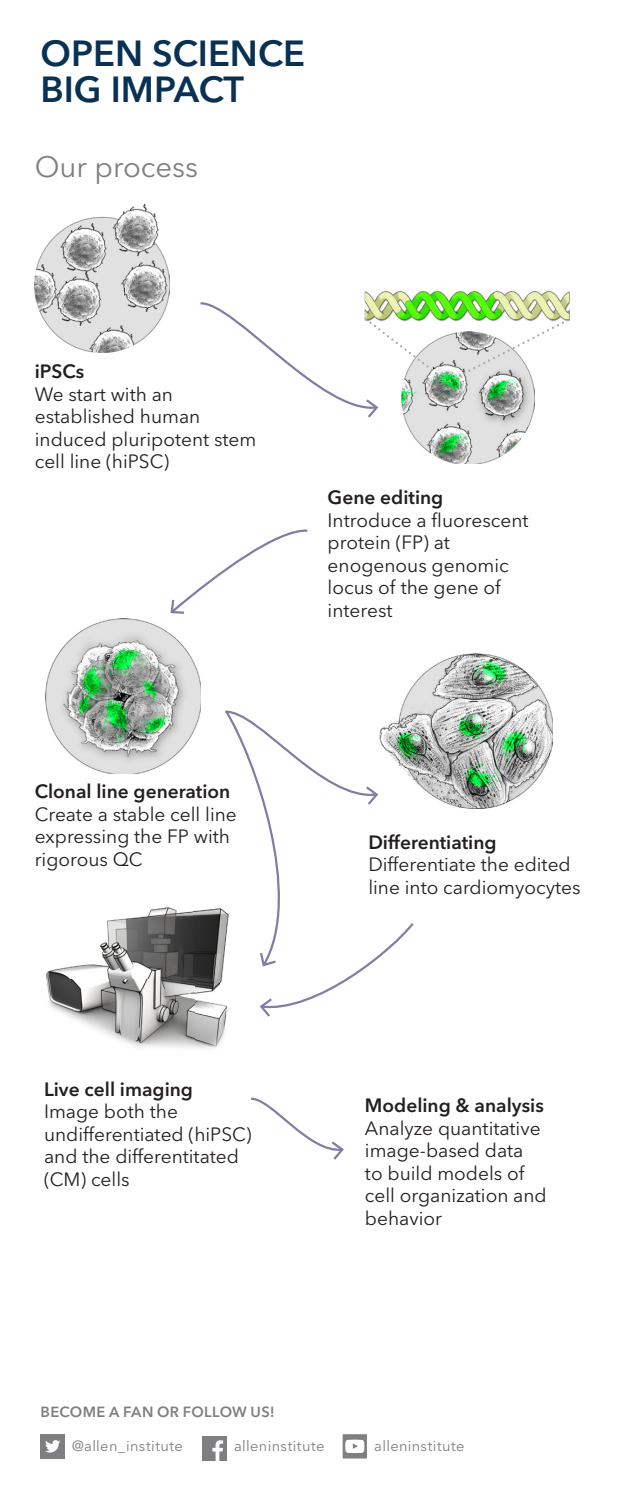
<style>
.page{position:relative;width:628px;height:1499px;background:#fff}
.page>*{position:absolute;margin:0;border:0;box-sizing:border-box;transform-origin:0 0}
.H1_Side_Two{font:600 36px/36px "Avenir Next LT Pro";color:#093153}
.Intro{font:29.25px "Avenir Next LT Pro";color:#7f7e81}
.Body_No_Space_Before{font:19.12px/22.5px "Avenir Next LT Pro";color:#231f20}
.t1{font:600 19.12px "Avenir Next LT Pro";color:#231f20}
.t2{font:14.62px "Avenir Next LT Pro";letter-spacing:.025em;color:#7f7e81}
.t3{font:600 14.62px "Avenir Next LT Pro";letter-spacing:.025em;color:#7f7e81}
</style>
<div class="page">
<div style="left:40px;top:1434px;width:25px;height:24px;background:#7f7e81"></div>
<svg style="left:45px;top:1440px;width:15px;height:12px"></svg>
<div style="left:202px;top:1436px;width:25px;height:24px;background:#7f7e81"></div>
<svg style="left:212px;top:1440px;width:11px;height:20px"></svg>
<svg style="left:343px;top:1434px;width:24px;height:24px"></svg>
<img style="left:35px;top:205px;width:135px;height:147px">
<img style="left:365px;top:291px;width:205px;height:30px">
<img style="left:405px;top:420px;width:127px;height:43px">
<img style="left:46px;top:618px;width:154px;height:155px">
<img style="left:401px;top:653px;width:151px;height:155px">
<img style="left:46px;top:908px;width:180px;height:141px">
<svg style="left:200px;top:301px;width:369px;height:119px"></svg>
<svg style="left:251px;top:1097px;width:93px;height:63px"></svg>
<svg style="left:223px;top:708px;width:193px;height:311px"></svg>
<svg style="left:170px;top:529px;width:138px;height:85px"></svg>
<p class="H1_Side_Two" style="left:40px;top:35px;width:266px">OPEN SCIENCE<br>BIG IMPACT</p>
<p class="Intro" style="left:35px;top:150px;width:165px">Our process</p>
<h3 class="t1" style="left:35px;top:360px;width:51px">iPSCs</h3>
<p class="Body_No_Space_Before" style="left:35px;top:383px;width:223px">We start with an established human induced pluripotent stem cell line (hiPSC)</p>
<h3 class="t1" style="left:328px;top:486px;width:117px">Gene editing</h3>
<p class="Body_No_Space_Before" style="left:328px;top:508px;width:202px">Introduce a fluorescent protein (FP) at enogenous genomic locus of the gene of interest</p>
<h3 class="t1" style="left:35px;top:780px;width:197px">Clonal line generation</h3>
<p class="Body_No_Space_Before" style="left:35px;top:803px;width:203px">Create a stable cell line</p>
<p class="Body_No_Space_Before" style="left:35px;top:825px;width:197px">expressing the FP with rigorous QC</p>
<h3 class="t1" style="left:368px;top:830px;width:130px">Differentiating</h3>
<p class="Body_No_Space_Before" style="left:368px;top:853px;width:214px">Differentiate the edited line into cardiomyocytes</p>
<h3 class="t1" style="left:44px;top:1077px;width:150px">Live cell imaging</h3>
<p class="Body_No_Space_Before" style="left:44px;top:1100px;width:209px">Image both the undifferentiated (hiPSC) and the differentitated (CM) cells</p>
<h3 class="t1" style="left:365px;top:1093px;width:180px">Modeling &amp; analysis</h3>
<p class="Body_No_Space_Before" style="left:365px;top:1116px;width:183px">Analyze quantitative image-based data<br>to build models of cell organization and behavior</p>
<p class="t3" style="left:40px;top:1402px;width:236px">BECOME A FAN OR FOLLOW US!</p>
<p class="t2" style="left:72px;top:1436px;width:112px">@allen_institute</p>
<p class="t2" style="left:234px;top:1436px;width:92px">alleninstitute</p>
<p class="t2" style="left:374px;top:1436px;width:92px">alleninstitute</p>
</div>
